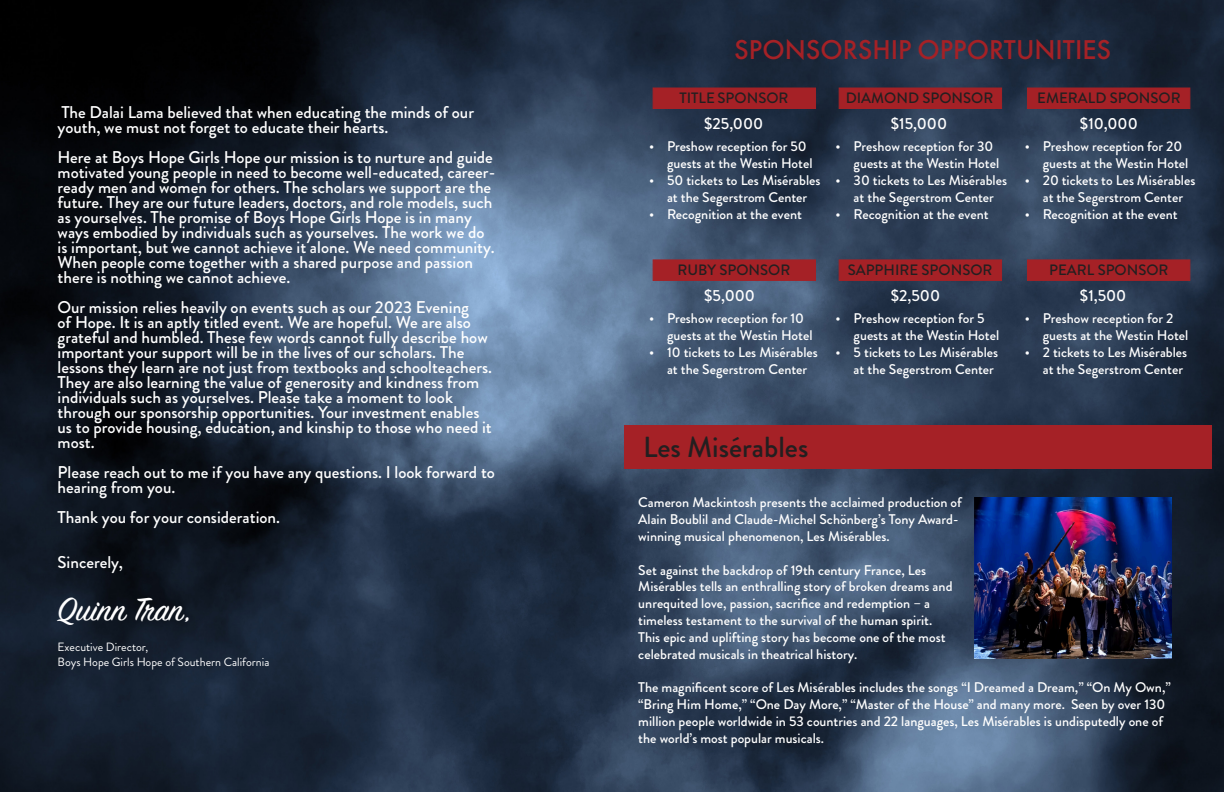
<style>
.page{position:relative;width:1224px;height:792px;background:#fff}
.page>*{position:absolute;margin:0;border:0;box-sizing:border-box;transform-origin:0 0}
.t1{font:36px "Sign Painter House Script";color:#fff}
.t2{font:500 29px "Brandon Grotesque";color:#231f20}
.t3{font:500 25px "Futura";color:#a52126}
.Paragraph_Style_1{font:500 17px/15px "Brandon Grotesque";color:#fff}
.t4{font:500 16px "Brandon Grotesque";color:#fff}
.t5{font:500 15px "Brandon Grotesque";color:#231f20}
.Paragraph_Style_1-2{font:500 14px/16.8px "Brandon Grotesque";color:#fff}
.t6{font:12px/14.4px "Brandon Grotesque";color:#fff}
</style>
<div class="page">
<img style="left:0;top:0;width:1224px;height:792px">
<div style="left:624px;top:426px;width:588px;height:43px;background:#a52126"></div>
<div style="left:839px;top:88px;width:163px;height:21px;background:#a52126"></div>
<div style="left:839px;top:259px;width:163px;height:22px;background:#a52126;border:1px solid #a52126"></div>
<div style="left:1027px;top:88px;width:163px;height:21px;background:#a52126"></div>
<div style="left:1027px;top:259px;width:163px;height:22px;background:#a52126;border:1px solid #a52126"></div>
<div style="left:653px;top:88px;width:163px;height:21px;background:#a52126"></div>
<div style="left:653px;top:259px;width:163px;height:22px;background:#a52126;border:1px solid #a52126"></div>
<img style="left:974px;top:498px;width:197px;height:160px">
<p class="Paragraph_Style_1" style="left:58px;top:105px;width:418px">The Dalai Lama believed that when educating the minds of our youth, we must not forget to educate their hearts.</p>
<p class="Paragraph_Style_1" style="left:58px;top:150px;width:439px">Here at Boys Hope Girls Hope our mission is to nurture and guide motivated young people in need to become well-educated, career&shy;ready men and women for others. The scholars we support are the future. They are our future leaders, doctors, and role models, such as yourselves. The promise of Boys Hope Girls Hope is in many ways embodied by individuals such as yourselves. The work we do is important, but we cannot achieve it alone. We need community.<br>When people come together with a shared purpose and passion there is nothing we cannot achieve.</p>
<p class="Paragraph_Style_1" style="left:58px;top:300px;width:436px">Our mission relies heavily on events such as our 2023 Evening<br>of Hope. It is an aptly titled event. We are hopeful. We are also grateful and humbled. These few words cannot fully describe how important your support will be in the lives of our scholars. The lessons they learn are not just from textbooks and schoolteachers.<br>They are also learning the value of generosity and kindness from individuals such as yourselves. Please take a moment to look through our sponsorship opportunities. Your investment enables us to provide housing, education, and kinship to those who need it most.</p>
<p class="Paragraph_Style_1" style="left:58px;top:465px;width:439px">Please reach out to me if you have any questions. I look forward to hearing from you.</p>
<p class="Paragraph_Style_1" style="left:58px;top:510px;width:224px">Thank you for your consideration.</p>
<p class="Paragraph_Style_1" style="left:58px;top:555px;width:67px">Sincerely,</p>
<p class="t1" style="left:58px;top:587px;width:136px">Quinn Tran,</p>
<p class="t6" style="left:58px;top:640px;width:213px">Executive Director,<br>Boys Hope Girls Hope of Southern California</p>
<p class="t3" style="left:734px;top:33px;width:378px">SPONSORSHIP OPPORTUNITIES</p>
<p class="t5" style="left:679px;top:87px;width:111px">TITLE SPONSOR</p>
<p class="t5" style="left:846px;top:87px;width:149px">DIAMOND SPONSOR</p>
<p class="t5" style="left:1037px;top:87px;width:145px">EMERALD SPONSOR</p>
<p class="t4" style="left:704px;top:113px;width:61px">$25,000</p>
<p class="t4" style="left:891px;top:113px;width:58px">$15,000</p>
<p class="t4" style="left:1080px;top:113px;width:59px">$10,000</p>
<p class="Paragraph_Style_1-2" style="left:667px;top:138px;width:147px;text-indent:-18px">• Preshow reception for 50 guests at the Westin Hotel</p>
<p class="Paragraph_Style_1-2" style="left:649px;top:172px;width:173px;text-align:center">• 50 tickets to Les Misérables at the Segerstrom Center</p>
<p class="Paragraph_Style_1-2" style="left:649px;top:206px;width:154px">• Recognition at the event</p>
<p class="Paragraph_Style_1-2" style="left:854px;top:138px;width:147px;text-indent:-18px">• Preshow reception for 30 guests at the Westin Hotel</p>
<p class="Paragraph_Style_1-2" style="left:836px;top:172px;width:173px;text-align:center">• 30 tickets to Les Misérables at the Segerstrom Center</p>
<p class="Paragraph_Style_1-2" style="left:836px;top:206px;width:154px">• Recognition at the event</p>
<p class="Paragraph_Style_1-2" style="left:1043px;top:138px;width:147px;text-indent:-18px">• Preshow reception for 20 guests at the Westin Hotel</p>
<p class="Paragraph_Style_1-2" style="left:1025px;top:172px;width:172px;text-align:center">• 20 tickets to Les Misérables at the Segerstrom Center</p>
<p class="Paragraph_Style_1-2" style="left:1025px;top:206px;width:154px">• Recognition at the event</p>
<p class="t5" style="left:677px;top:259px;width:114px">RUBY SPONSOR</p>
<p class="t5" style="left:848px;top:259px;width:146px">SAPPHIRE SPONSOR</p>
<p class="t5" style="left:1049px;top:259px;width:121px">PEARL SPONSOR</p>
<p class="t4" style="left:704px;top:284px;width:52px">$5,000</p>
<p class="t4" style="left:891px;top:284px;width:51px">$2,500</p>
<p class="t4" style="left:1080px;top:284px;width:48px">$1,500</p>
<p class="Paragraph_Style_1-2" style="left:667px;top:310px;width:147px;text-indent:-18px">• Preshow reception for 10 guests at the Westin Hotel</p>
<p class="Paragraph_Style_1-2" style="left:649px;top:344px;width:170px;text-align:center">• 10 tickets to Les Misérables at the Segerstrom Center</p>
<p class="Paragraph_Style_1-2" style="left:854px;top:310px;width:147px;text-indent:-18px">• Preshow reception for 5 guests at the Westin Hotel</p>
<p class="Paragraph_Style_1-2" style="left:854px;top:344px;width:146px;text-indent:-18px">• 5 tickets to Les Misérables at the Segerstrom Center</p>
<p class="Paragraph_Style_1-2" style="left:1043px;top:310px;width:147px;text-indent:-18px">• Preshow reception for 2 guests at the Westin Hotel</p>
<p class="Paragraph_Style_1-2" style="left:1025px;top:344px;width:164px;text-align:right">• 2 tickets to Les Misérables at the Segerstrom Center</p>
<p class="t2" style="left:643px;top:427px;width:167px">Les Misérables</p>
<p class="Paragraph_Style_1-2" style="left:638px;top:494px;width:325px">Cameron Mackintosh presents the acclaimed production of<br>Alain Boublil and Claude-Michel Schönberg’s Tony Award&shy;winning musical phenomenon, Les Misérables.</p>
<p class="Paragraph_Style_1-2" style="left:638px;top:562px;width:316px">Set against the backdrop of 19th century France, Les Misérables tells an enthralling story of broken dreams and unrequited love, passion, sacrifice and redemption – a timeless testament to the survival of the human spirit.<br>This epic and uplifting story has become one of the most celebrated musicals in theatrical history.</p>
<p class="Paragraph_Style_1-2" style="left:638px;top:679px;width:534px">The magnificent score of Les Misérables includes the songs “I Dreamed a Dream,” “On My Own,” “Bring Him Home,” “One Day More,” “Master of the House” and many more. Seen by over 130 million people worldwide in 53 countries and 22 languages, Les Misérables is undisputedly one of the world’s most popular musicals.</p>
</div>
